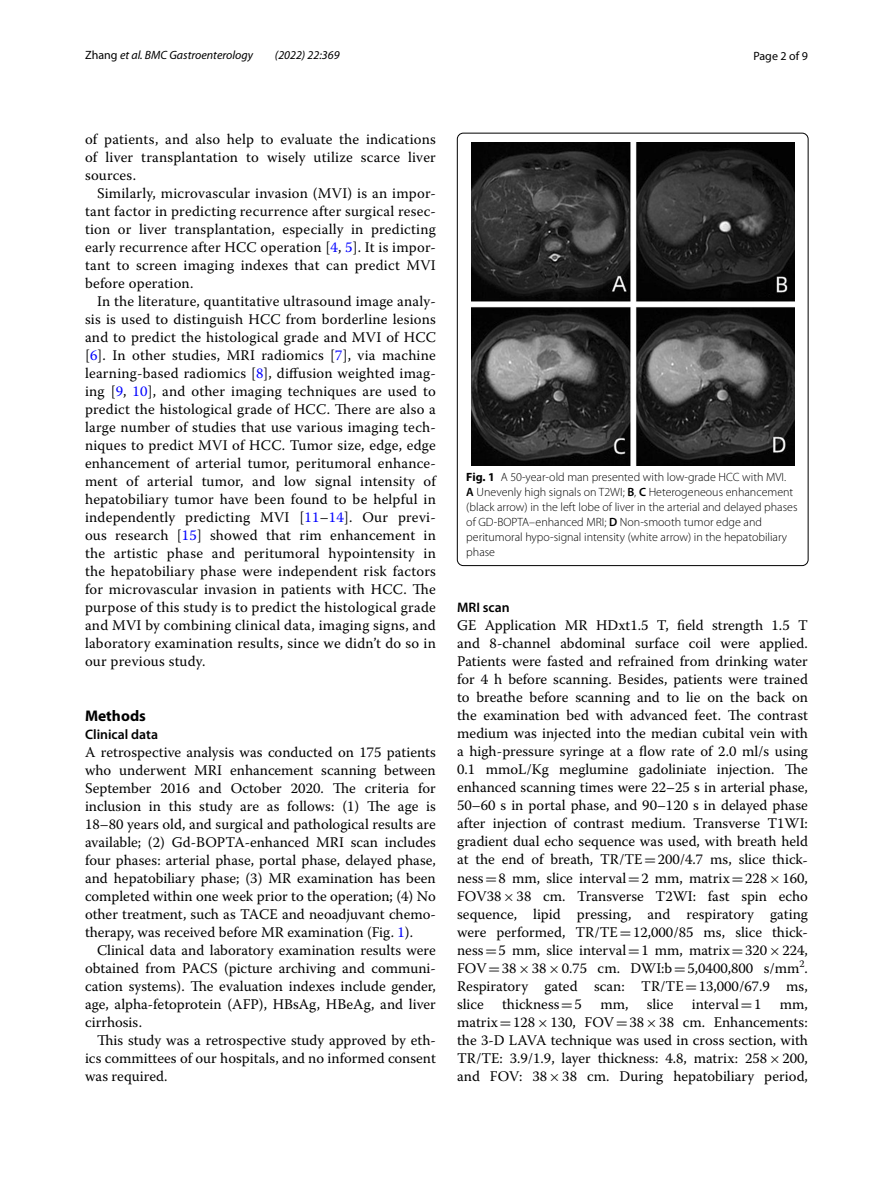
<style>
.page{position:relative;width:893px;height:1187px;background:#fff}
.page>*{position:absolute;margin:0;border:0;box-sizing:border-box;transform-origin:0 0}
.t1{font:700 15.45px "Myriad Pro";color:#000}
.t2{font:14.7px/18px "Warnock Pro";letter-spacing:.005em;color:#000;text-align:justify}
.t3{font:600 13.8px "Myriad Pro";color:#000}
.t4{font:300 12px/15px "Myriad Pro";color:#000}
.t5{font:italic 12px "Myriad Pro";color:#000}
.t6{font:12px "Myriad Pro";color:#000}
.s1{font-style:normal}
.s2{color:#00f}
.s3{font-weight:700}
.s4{font-weight:600}
.s5{font-family:"MTSY"}
</style>
<div class="page">
<img style="left:471px;top:142px;width:323px;height:323px">
<div style="left:457px;top:133px;width:351px;height:432px;border:1px solid #000;border-radius:6px"></div>
<p class="t5" style="left:85px;top:48px;width:170px"><span class="s1">Zhang</span> et al. BMC Gastroenterology</p>
<p class="t5" style="left:275px;top:48px;width:66px">(2022) 22:369</p>
<p class="t6" style="left:753px;top:48px;width:56px">Page 2 of 9</p>
<p class="t2" style="left:85px;top:130px;width:352px">of patients, and also help to evaluate the indications of liver transplantation to wisely utilize scarce liver sources.</p>
<p class="t2" style="left:85px;top:184px;width:352px;text-indent:12px">Similarly, microvascular invasion (MVI) is an impor&shy;tant factor in predicting recurrence after surgical resec&shy;tion or liver transplantation, especially in predicting early recurrence after HCC operation [<span class="s2">4</span>, <span class="s2">5</span>]. It is impor&shy;tant to screen imaging indexes that can predict MVI before operation.</p>
<p class="t2" style="left:85px;top:292px;width:352px;text-indent:12px">In the literature, quantitative ultrasound image analy&shy;sis is used to distinguish HCC from borderline lesions and to predict the histological grade and MVI of HCC [<span class="s2">6</span>]. In other studies, MRI radiomics [<span class="s2">7</span>], via machine learning-based radiomics [<span class="s2">8</span>], diffusion weighted imag&shy;ing [<span class="s2">9</span>, <span class="s2">10</span>], and other imaging techniques are used to predict the histological grade of HCC. There are also a large number of studies that use various imaging tech&shy;niques to predict MVI of HCC. Tumor size, edge, edge enhancement of arterial tumor, peritumoral enhance&shy;ment of arterial tumor, and low signal intensity of hepatobiliary tumor have been found to be helpful in independently predicting MVI [<span class="s2">11</span>–<span class="s2">14</span>]. Our previ&shy;ous research [<span class="s2">15</span>] showed that rim enhancement in the artistic phase and peritumoral hypointensity in the hepatobiliary phase were independent risk factors for microvascular invasion in patients with HCC. The purpose of this study is to predict the histological grade and MVI by combining clinical data, imaging signs, and laboratory examination results, since we didn’t do so in our previous study.</p>
<p class="t1" style="left:85px;top:705px;width:62px">Methods</p>
<p class="t3" style="left:85px;top:725px;width:74px">Clinical data</p>
<p class="t2" style="left:85px;top:742px;width:352px">A retrospective analysis was conducted on 175 patients who underwent MRI enhancement scanning between September 2016 and October 2020. The criteria for inclusion in this study are as follows: (1) The age is 18–80 years old, and surgical and pathological results are available; (2) Gd-BOPTA-enhanced MRI scan includes four phases: arterial phase, portal phase, delayed phase, and hepatobiliary phase; (3) MR examination has been completed within one week prior to the operation; (4) No other treatment, such as TACE and neoadjuvant chemo&shy;therapy, was received before MR examination (Fig. <span class="s2">1</span>).</p>
<p class="t2" style="left:85px;top:940px;width:352px;text-indent:12px">Clinical data and laboratory examination results were obtained from PACS (picture archiving and communi&shy;cation systems). The evaluation indexes include gender, age, alpha-fetoprotein (AFP), HBsAg, HBeAg, and liver cirrhosis.</p>
<p class="t2" style="left:85px;top:1030px;width:352px;text-indent:12px">This study was a retrospective study approved by eth&shy;ics committees of our hospitals, and no informed consent was required.</p>
<p class="t4" style="left:466px;top:469px;width:333px"><span class="s3">Fig. 1</span> A 50-year-old man presented with low-grade HCC with MVI.<br><span class="s4">A</span> Unevenly high signals on T2WI; <span class="s4">B</span>, <span class="s4">C</span> Heterogeneous enhancement (black arrow) in the left lobe of liver in the arterial and delayed phases of GD-BOPTA–enhanced MRI; <span class="s4">D</span> Non-smooth tumor edge and peritumoral hypo-signal intensity (white arrow) in the hepatobiliary phase</p>
<p class="t3" style="left:457px;top:599px;width:54px">MRI scan</p>
<p class="t2" style="left:457px;top:616px;width:352px">GE Application MR HDxt1.5 T, field strength 1.5 T and 8-channel abdominal surface coil were applied.<br>Patients were fasted and refrained from drinking water for 4 h before scanning. Besides, patients were trained to breathe before scanning and to lie on the back on the examination bed with advanced feet. The contrast medium was injected into the median cubital vein with a high-pressure syringe at a flow rate of 2.0 ml/s using 0.1 mmoL/Kg meglumine gadoliniate injection. The enhanced scanning times were 22–25 s in arterial phase, 50–60 s in portal phase, and 90–120 s in delayed phase after injection of contrast medium. Transverse T1WI: gradient dual echo sequence was used, with breath held at the end of breath, TR/TE<span class="s5">=</span>200/4.7 ms, slice thick&shy;ness<span class="s5">=</span>8 mm, slice interval<span class="s5">=</span>2 mm, matrix<span class="s5">=</span>228<span class="s5">×</span>160, FOV38<span class="s5">×</span>38 cm. Transverse T2WI: fast spin echo sequence, lipid pressing, and respiratory gating were performed, TR/TE<span class="s5">=</span>12,000/85 ms, slice thick&shy;ness<span class="s5">=</span>5 mm, slice interval<span class="s5">=</span>1 mm, matrix<span class="s5">=</span>320<span class="s5">×</span>224, FOV<span class="s5">=</span>38<span class="s5">×</span>38<span class="s5">×</span>0.75 cm. DWI:b<span class="s5">=</span>5,0400,800 s/mm<sup>2</sup>.<br>Respiratory gated scan: TR/TE<span class="s5">=</span>13,000/67.9 ms, slice</p>
<p class="t2" style="left:502px;top:994px;width:81px">thickness<span class="s5">=</span>5</p>
<p class="t2" style="left:600px;top:994px;width:30px">mm,</p>
<p class="t2" style="left:647px;top:994px;width:28px">slice</p>
<p class="t2" style="left:692px;top:994px;width:71px">interval<span class="s5">=</span>1</p>
<p class="t2" style="left:457px;top:994px;width:352px;text-indent:323px">mm, matrix<span class="s5">=</span>128<span class="s5">×</span>130, FOV<span class="s5">=</span>38<span class="s5">×</span>38 cm. Enhancements: the 3-D LAVA technique was used in cross section, with TR/TE: 3.9/1.9, layer thickness: 4.8, matrix: 258<span class="s5">×</span>200, and FOV: 38<span class="s5">×</span>38 cm. During hepatobiliary period,</p>
</div>
